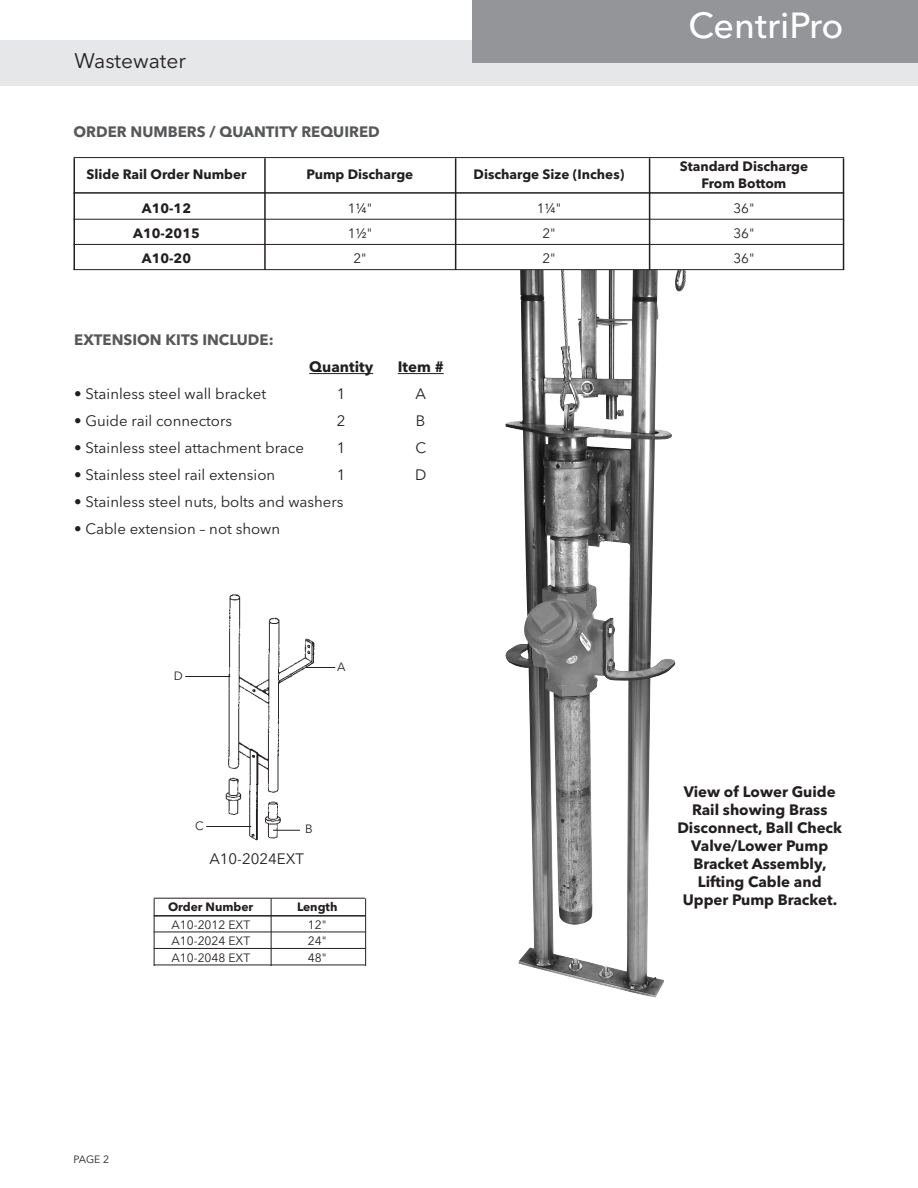
<style>
.page{position:relative;width:918px;height:1188px;background:#fff}
.page>*{position:absolute;margin:0;border:0;box-sizing:border-box;transform-origin:0 0}
.t1{font:500 36px "Avenir Next LT Pro";color:#fff}
.t2{font:21px "Avenir Next LT Pro";color:#231f20}
.t3{font:15px "Avenir Next LT Pro";color:#231f20}
.t4{font:700 15px/18px "Avenir Next LT Pro";color:#231f20;text-align:center}
.t5{font:700 15px "Avenir Next LT Pro";color:#57585a}
.t6{font:700 13.5px "Avenir Next LT Pro";color:#231f20}
.t7{font:13.5px "Avenir Next LT Pro";color:#231f20}
.t8{font:12px "Avenir Next LT Pro";color:#231f20}
.t9{font:700 12px "Avenir Next LT Pro";color:#231f20}
.t10{font:10.5px "Avenir Next LT Pro";color:#231f20}
</style>
<div class="page">
<img style="left:504px;top:270px;width:183px;height:728px">
<hr style="left:309px;top:373px;width:64px;height:1px;background:#231f20">
<hr style="left:398px;top:373px;width:46px;height:1px;background:#231f20">
<hr style="left:74px;top:157px;width:770px;height:1px;background:#231f20">
<hr style="left:74px;top:192px;width:770px;height:2px;background:#231f20">
<hr style="left:74px;top:219px;width:770px;height:1px;background:#231f20">
<hr style="left:74px;top:244px;width:770px;height:1px;background:#231f20">
<hr style="left:74px;top:269px;width:770px;height:1px;background:#231f20">
<hr style="left:74px;top:158px;width:1px;height:112px;background:#231f20">
<hr style="left:455px;top:158px;width:1px;height:112px;background:#231f20">
<hr style="left:264px;top:158px;width:2px;height:112px;background:#231f20">
<hr style="left:649px;top:158px;width:1px;height:112px;background:#231f20">
<hr style="left:843px;top:158px;width:1px;height:112px;background:#231f20">
<hr style="left:154px;top:898px;width:211px;height:1px;background:#231f20">
<hr style="left:154px;top:915px;width:211px;height:2px;background:#231f20">
<hr style="left:154px;top:932px;width:211px;height:1px;background:#231f20">
<hr style="left:154px;top:948px;width:211px;height:1px;background:#231f20">
<hr style="left:154px;top:965px;width:211px;height:1px;background:#231f20">
<hr style="left:154px;top:899px;width:1px;height:67px;background:#231f20">
<hr style="left:365px;top:898px;width:1px;height:68px;background:#231f20">
<hr style="left:271px;top:898px;width:1px;height:68px;background:#231f20">
<img style="left:225px;top:594px;width:90px;height:247px">
<svg style="left:306px;top:667px;width:29px;height:1px"></svg>
<svg style="left:273px;top:830px;width:27px;height:1px"></svg>
<hr style="left:206px;top:826px;width:45px;height:1px;background:#231f20">
<hr style="left:185px;top:676px;width:45px;height:1px;background:#231f20">
<div style="left:0;top:40px;width:918px;height:46px;background:#e6e7e9"></div>
<div style="left:473px;top:0;width:445px;height:63px;background:#939598"></div>
<p class="t2" style="left:74px;top:49px;width:113px">Wastewater</p>
<p class="t5" style="left:74px;top:122px;width:308px">ORDER NUMBERS / QUANTITY REQUIRED</p>
<p class="t6" style="left:86px;top:166px;width:162px">Slide Rail Order Number</p>
<p class="t6" style="left:307px;top:166px;width:108px">Pump Discharge</p>
<p class="t6" style="left:474px;top:166px;width:152px">Discharge Size (Inches)</p>
<p class="t1" style="left:689px;top:3px;width:156px">CentriPro</p>
<p class="t6" style="left:680px;top:158px;width:130px">Standard Discharge</p>
<p class="t6" style="left:702px;top:175px;width:86px">From Bottom</p>
<p class="t6" style="left:142px;top:200px;width:51px">A10-12</p>
<p class="t7" style="left:348px;top:200px;width:26px">1¼"</p>
<p class="t7" style="left:537px;top:200px;width:26px">1¼"</p>
<p class="t7" style="left:733px;top:200px;width:23px">36"</p>
<p class="t6" style="left:133px;top:225px;width:68px">A10-2015</p>
<p class="t7" style="left:348px;top:225px;width:26px">1½"</p>
<p class="t7" style="left:542px;top:225px;width:15px">2"</p>
<p class="t7" style="left:733px;top:225px;width:23px">36"</p>
<p class="t6" style="left:142px;top:250px;width:51px">A10-20</p>
<p class="t7" style="left:353px;top:250px;width:15px">2"</p>
<p class="t7" style="left:542px;top:250px;width:15px">2"</p>
<p class="t7" style="left:733px;top:250px;width:23px">36"</p>
<p class="t5" style="left:74px;top:331px;width:201px">EXTENSION KITS INCLUDE:</p>
<p class="t4" style="left:309px;top:358px;width:65px">Quantity</p>
<p class="t4" style="left:398px;top:358px;width:47px">Item #</p>
<p class="t3" style="left:74px;top:385px;width:193px">• Stainless steel wall bracket</p>
<p class="t3" style="left:337px;top:385px;width:10px">1</p>
<p class="t3" style="left:416px;top:385px;width:12px">A</p>
<p class="t3" style="left:74px;top:412px;width:159px">• Guide rail connectors</p>
<p class="t3" style="left:337px;top:412px;width:10px">2</p>
<p class="t3" style="left:416px;top:412px;width:11px">B</p>
<p class="t3" style="left:74px;top:439px;width:231px">• Stainless steel attachment brace</p>
<p class="t3" style="left:337px;top:439px;width:10px">1</p>
<p class="t3" style="left:415px;top:439px;width:12px">C</p>
<p class="t3" style="left:74px;top:466px;width:202px">• Stainless steel rail extension</p>
<p class="t3" style="left:337px;top:466px;width:10px">1</p>
<p class="t3" style="left:415px;top:466px;width:13px">D</p>
<p class="t3" style="left:74px;top:493px;width:271px">• Stainless steel nuts, bolts and washers</p>
<p class="t3" style="left:74px;top:520px;width:207px">• Cable extension – not shown</p>
<p class="t8" style="left:174px;top:668px;width:11px">D</p>
<p class="t8" style="left:337px;top:660px;width:10px">A</p>
<p class="t8" style="left:195px;top:818px;width:10px">C</p>
<p class="t8" style="left:305px;top:822px;width:9px">B</p>
<p class="t3" style="left:209px;top:850px;width:96px">A10-2024EXT</p>
<p class="t9" style="left:168px;top:899px;width:87px">Order Number</p>
<p class="t9" style="left:297px;top:899px;width:42px">Length</p>
<p class="t8" style="left:172px;top:917px;width:80px">A10-2012 EXT</p>
<p class="t8" style="left:308px;top:917px;width:20px">12"</p>
<p class="t8" style="left:172px;top:934px;width:80px">A10-2024 EXT</p>
<p class="t8" style="left:308px;top:934px;width:20px">24"</p>
<p class="t8" style="left:172px;top:950px;width:80px">A10-2048 EXT</p>
<p class="t8" style="left:308px;top:950px;width:20px">48"</p>
<p class="t10" style="left:74px;top:1153px;width:37px">PAGE 2</p>
<p class="t4" style="left:677px;top:783px;width:166px">View of Lower Guide<br>Rail showing Brass<br>Disconnect, Ball Check<br>Valve/Lower Pump<br>Bracket Assembly,<br>Lifting Cable and<br>Upper Pump Bracket.</p>
</div>
